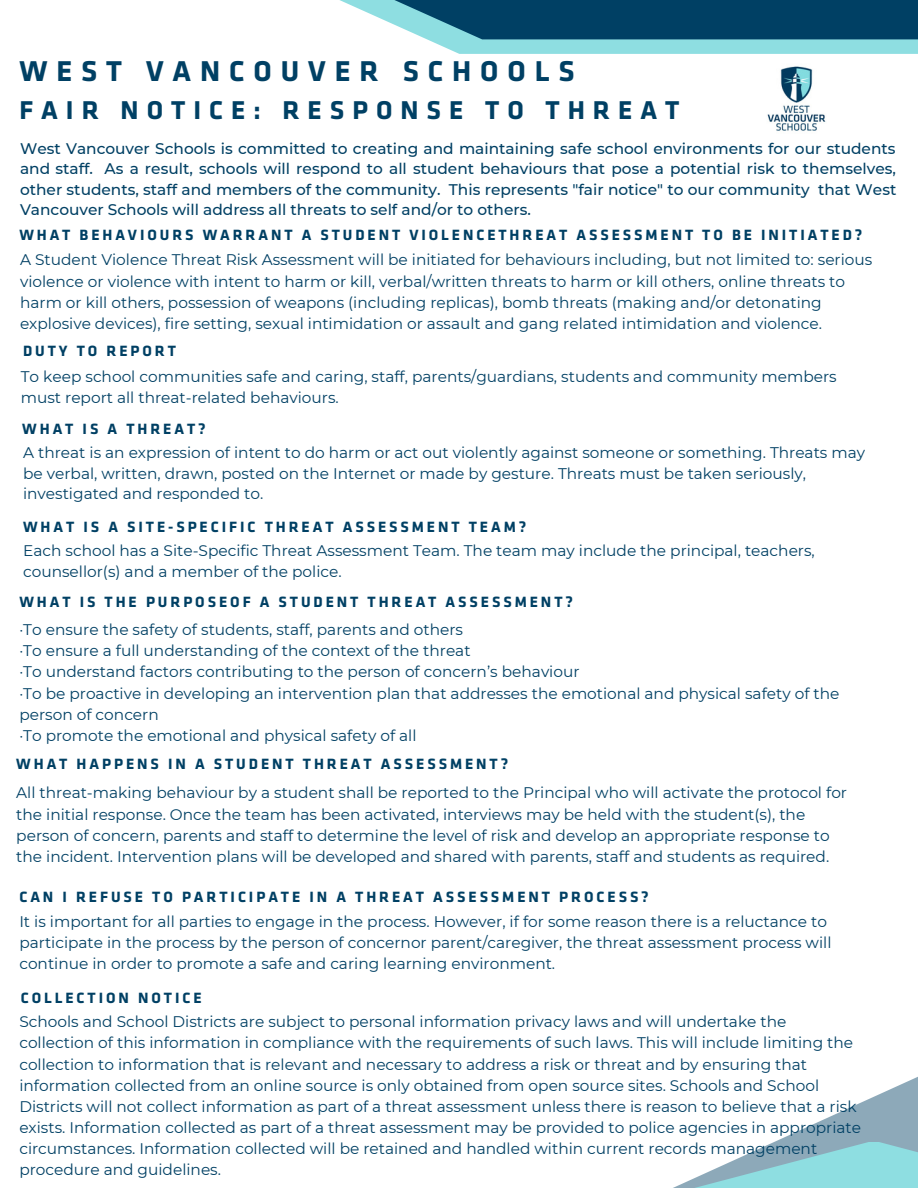
<style>
.page{position:relative;width:918px;height:1188px;background:#fff}
.page>*{position:absolute;margin:0;border:0;box-sizing:border-box;transform-origin:0 0}
.t1{font:700 29.7px "Klavika";letter-spacing:.3em;color:#004064}
.t2{font:700 26.7px "Klavika";letter-spacing:.3em;color:#004064}
.t3{font:700 15.45px "Klavika";letter-spacing:.19em;color:#004064}
.t4{font:15.3px/21.1px "Montserrat";color:#004064}
.t5{font:500 15.3px/20.2px "Montserrat";color:#004064;text-align:justify}
</style>
<div class="page">
<img style="left:767px;top:66px;width:59px;height:65px">
<svg style="left:426px;top:39px;width:492px;height:15px;background:#8fdbdf"></svg>
<svg style="left:774px;top:1077px;width:144px;height:65px"></svg>
<svg style="left:673px;top:1142px;width:245px;height:46px;fill:#8edee1"></svg>
<svg style="left:340px;top:0;width:578px;height:39px;background:#205d7b"></svg>
<h1 class="t1" style="left:19px;top:54px;width:557px">WEST VANCOUVER SCHOOLS</h1>
<h2 class="t2" style="left:19px;top:95px;width:662px">FAIR NOTICE: RESPONSE TO THREAT</h2>
<p class="t5" style="left:20px;top:139px;width:878px">West Vancouver Schools is committed to creating and maintaining safe school environments for our students and staff. As a result, schools will respond to all student behaviours that pose a potential risk to themselves, other students, staff and members of the community. This represents "fair notice" to our community that West Vancouver Schools will address all threats to self and/or to others.</p>
<p class="t3" style="left:19px;top:226px;width:844px">WHAT BEHAVIOURS WARRANT A STUDENT VIOLENCETHREAT ASSESSMENT TO BE INITIATED?</p>
<p class="t4" style="left:20px;top:249px;width:854px">A Student Violence Threat Risk Assessment will be initiated for behaviours including, but not limited to: serious violence or violence with intent to harm or kill, verbal/written threats to harm or kill others, online threats to harm or kill others, possession of weapons (including replicas), bomb threats (making and/or detonating explosive devices), fire setting, sexual intimidation or assault and gang related intimidation and violence.</p>
<p class="t4" style="left:21px;top:366px;width:817px">To keep school communities safe and caring, staff, parents/guardians, students and community members must report all threat-related behaviours.</p>
<p class="t3" style="left:23px;top:342px;width:154px">DUTY TO REPORT</p>
<p class="t3" style="left:22px;top:420px;width:185px">WHAT IS A THREAT?</p>
<p class="t4" style="left:23px;top:443px;width:844px;line-height:20.2px">A threat is an expression of intent to do harm or act out violently against someone or something. Threats may be verbal, written, drawn, posted on the Internet or made by gesture. Threats must be taken seriously, investigated and responded to.</p>
<p class="t3" style="left:23px;top:518px;width:505px">WHAT IS A SITE-SPECIFIC THREAT ASSESSMENT TEAM?</p>
<p class="t4" style="left:23px;top:540px;width:793px">Each school has a Site-Specific Threat Assessment Team. The team may include the principal, teachers, counsellor(s) and a member of the police.</p>
<p class="t3" style="left:19px;top:593px;width:555px">WHAT IS THE PURPOSEOF A STUDENT THREAT ASSESSMENT?</p>
<p class="t4" style="left:19px;top:619px;width:822px">·To ensure the safety of students, staff, parents and others<br>·To ensure a full understanding of the context of the threat<br>·To understand factors contributing to the person of concern’s behaviour<br>·To be proactive in developing an intervention plan that addresses the emotional and physical safety of the person of concern<br>·To promote the emotional and physical safety of all</p>
<p class="t3" style="left:16px;top:755px;width:493px">WHAT HAPPENS IN A STUDENT THREAT ASSESSMENT?</p>
<p class="t4" style="left:16px;top:782px;width:832px">All threat-making behaviour by a student shall be reported to the Principal who will activate the protocol for the initial response. Once the team has been activated, interviews may be held with the student(s), the person of concern, parents and staff to determine the level of risk and develop an appropriate response to the incident. Intervention plans will be developed and shared with parents, staff and students as required.</p>
<p class="t3" style="left:19px;top:888px;width:631px">CAN I REFUSE TO PARTICIPATE IN A THREAT ASSESSMENT PROCESS?</p>
<p class="t4" style="left:19px;top:911px;width:814px">It is important for all parties to engage in the process. However, if for some reason there is a reluctance to participate in the process by the person of concernor parent/caregiver, the threat assessment process will continue in order to promote a safe and caring learning environment.</p>
<p class="t3" style="left:21px;top:989px;width:182px">COLLECTION NOTICE</p>
<p class="t4" style="left:19px;top:1011px;width:843px">Schools and School Districts are subject to personal information privacy laws and will undertake the collection of this information in compliance with the requirements of such laws. This will include limiting the collection to information that is relevant and necessary to address a risk or threat and by ensuring that information collected from an online source is only obtained from open source sites. Schools and School Districts will not collect information as part of a threat assessment unless there is reason to believe that a risk exists. Information collected as part of a threat assessment may be provided to police agencies in appropriate circumstances. Information collected will be retained and handled within current records management procedure and guidelines.</p>
</div>
